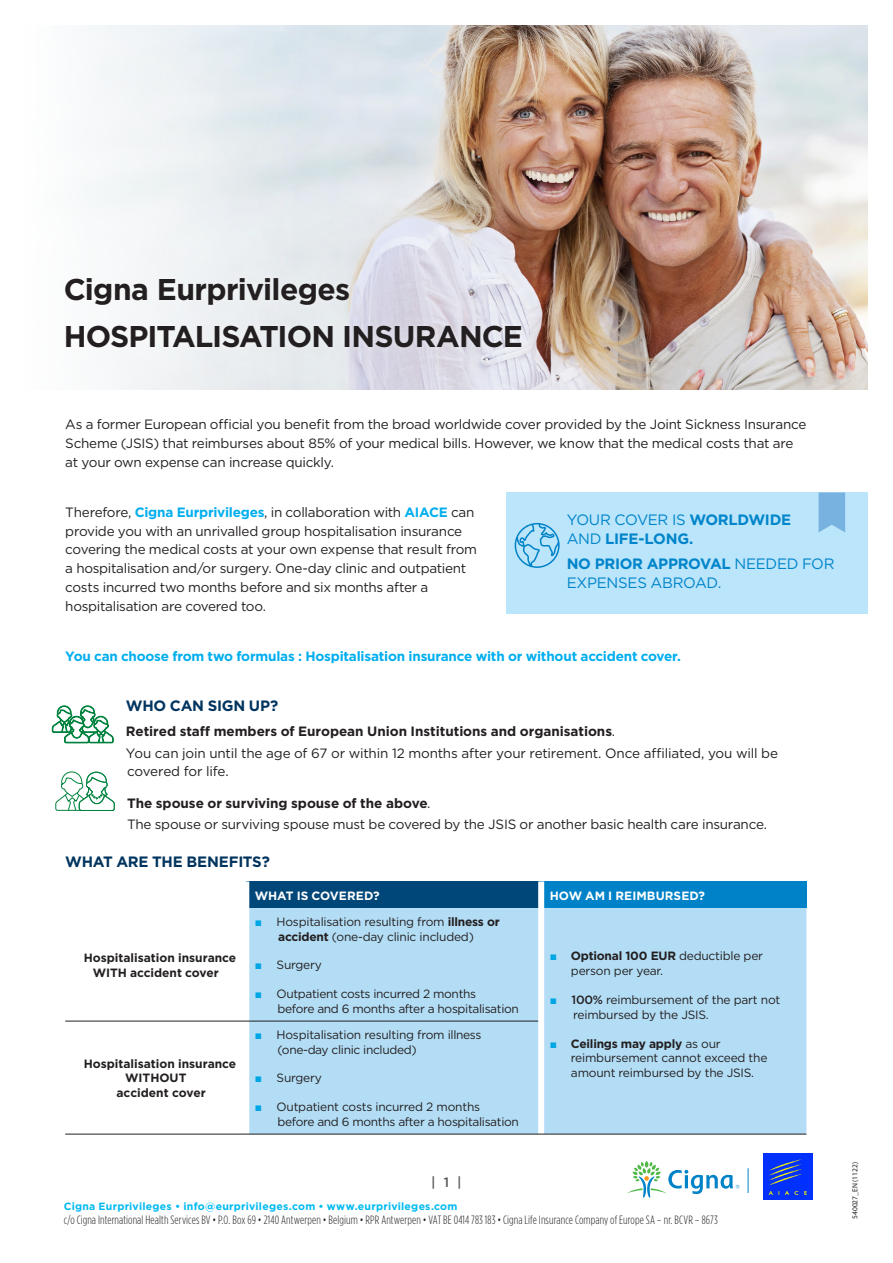
<style>
.page{position:relative;width:893px;height:1263px;background:#fff}
.page>*{position:absolute;margin:0;border:0;box-sizing:border-box;transform-origin:0 0}
._1-Grote_Titel{font:700 30px "Gotham";letter-spacing:-.03em;color:#231f20}
.Body{font:15px/18.8px "Gotham";letter-spacing:-.02em;color:#0084ca}
.Body-2{font:700 15px/18.8px "Gotham";letter-spacing:-.02em;color:#0084ca}
.Body-3{font:700 15px "Gotham";letter-spacing:-.02em;color:#00345e}
.Body-4{font:13.5px/18.8px "Gotham";letter-spacing:-.02em;color:#231f20}
.Body-5{font:700 13.5px "Gotham";letter-spacing:-.005em;color:#231f20}
.Body-6{font:700 13.5px "Gotham";letter-spacing:-.015em;color:#00aeef}
.t1{font:500 13.5px "Gotham";color:#57585a}
.t2{font:12px/14.4px "Gotham";letter-spacing:-.02em;color:#231f20}
.t3{font:300 12px "Gotham Condensed";letter-spacing:.01em;color:#231f20}
.t4{font:700 12px/15px "Gotham";color:#231f20}
.T-Hoofding_TXT_WIT{font:700 12px "Gotham";letter-spacing:.005em;color:#fff}
.t5{font:700 10.5px "Gotham";letter-spacing:.02em;color:#00baf1}
.t6{font:7.5px "Myriad Pro";color:#231f20}
.s1{font-weight:700;color:#00aeef}
.s2{font-weight:400}
.s3{font-weight:700}
.s4{font-family:"Arial";color:#00a5e3}
.s5{font-weight:500}
</style>
<div class="page">
<svg style="left:627px;top:1161px;width:112px;height:37px"></svg>
<svg style="left:748px;top:1168px;width:1px;height:25px"></svg>
<img style="left:763px;top:1154px;width:49px;height:45px">
<img style="left:89px;top:26px;width:778px;height:363px">
<div style="left:246px;top:881px;width:295px;height:27px;background:#004779"></div>
<div style="left:541px;top:881px;width:265px;height:27px;background:#0082c8"></div>
<div style="left:249px;top:908px;width:557px;height:226px;background:#b3ddf5"></div>
<div style="left:243px;top:881px;width:6px;height:27px;background:#fff"></div>
<div style="left:538px;top:881px;width:6px;height:27px;background:#fff"></div>
<div style="left:538px;top:908px;width:6px;height:113px;background:#fff"></div>
<div style="left:538px;top:1021px;width:6px;height:113px;background:#fff"></div>
<hr style="left:65px;top:1021px;width:181px;height:1px;background:#231f20">
<hr style="left:65px;top:1134px;width:181px;height:1px;background:#231f20">
<hr style="left:246px;top:1021px;width:292px;height:1px;background:#231f20">
<hr style="left:246px;top:1134px;width:295px;height:1px;background:#231f20">
<hr style="left:541px;top:1134px;width:265px;height:1px;background:#231f20">
<svg style="left:55px;top:771px;width:60px;height:40px"></svg>
<svg style="left:52px;top:705px;width:62px;height:38px"></svg>
<div style="left:58px;top:271px;width:471px;height:84px;background:#fff;opacity:.4"></div>
<div style="left:506px;top:492px;width:361px;height:122px;background:#bae5fa"></div>
<svg style="left:819px;top:492px;width:26px;height:40px"></svg>
<svg style="left:515px;top:523px;width:45px;height:45px"></svg>
<p class="_1-Grote_Titel" style="left:64px;top:270px;width:288px">Cigna Eurprivileges</p>
<p class="_1-Grote_Titel" style="left:64px;top:316px;width:461px">HOSPITALISATION INSURANCE</p>
<p class="Body-4" style="left:65px;top:415px;width:743px">As a former European official you benefit from the broad worldwide cover provided by the Joint Sickness Insurance<br>Scheme (JSIS) that reimburses about 85% of your medical bills. However, we know that the medical costs that are at your own expense can increase quickly.</p>
<p class="Body-4" style="left:65px;top:502px;width:413px">Therefore, <span class="s1">Cigna Eurprivileges</span>, in collaboration with <span class="s1">AIACE</span> can provide you with an unrivalled group hospitalisation insurance covering the medical costs at your own expense that result from a hospitalisation and/or surgery. One-day clinic and outpatient costs incurred two months before and six months after a hospitalisation are covered too.</p>
<p class="Body-6" style="left:65px;top:647px;width:617px">You can choose from two formulas : Hospitalisation insurance with or without accident cover.</p>
<p class="Body-3" style="left:126px;top:696px;width:154px">WHO CAN SIGN UP?</p>
<p class="Body-5" style="left:126px;top:722px;width:491px">Retired staff members of European Union Institutions and organisations<span class="s2">.</span></p>
<p class="Body-4" style="left:126px;top:743px;width:653px">You can join until the age of 67 or within 12 months after your retirement. Once affiliated, you will be covered for life.</p>
<p class="Body-5" style="left:127px;top:794px;width:305px">The spouse or surviving spouse of the above<span class="s2">.</span></p>
<p class="Body-4" style="left:127px;top:815px;width:642px">The spouse or surviving spouse must be covered by the JSIS or another basic health care insurance.</p>
<p class="Body-3" style="left:65px;top:851px;width:206px">WHAT ARE THE BENEFITS?</p>
<p class="T-Hoofding_TXT_WIT" style="left:255px;top:887px;width:126px">WHAT IS COVERED?</p>
<p class="T-Hoofding_TXT_WIT" style="left:550px;top:887px;width:157px">HOW AM I REIMBURSED?</p>
<p class="Body-2" style="left:567px;top:510px;width:226px"><span class="s2">YOUR COVER IS</span> WORLDWIDE<br><span class="s2">AND</span> LIFE-LONG.</p>
<p class="Body" style="left:567px;top:554px;width:269px"><span class="s3">NO PRIOR APPROVAL</span> NEEDED FOR<br>EXPENSES ABROAD.</p>
<p class="t4" style="left:93px;top:950px;width:145px;text-indent:-9px">Hospitalisation insurance<br>WITH accident cover</p>
<p class="t4" style="left:84px;top:1056px;width:154px">Hospitalisation insurance</p>
<p class="t4" style="left:125px;top:1070px;width:63px">WITHOUT</p>
<p class="t4" style="left:117px;top:1085px;width:91px">accident cover</p>
<p class="t2" style="left:255px;top:914px;width:247px;text-align:center"><span class="s4">■</span> Hospitalisation resulting from <span class="s3">illness or accident</span> (one-day clinic included)</p>
<p class="t2" style="left:255px;top:958px;width:69px"><span class="s4">■</span> Surgery</p>
<p class="t2" style="left:277px;top:986px;width:243px;text-indent:-23px"><span class="s4">■</span> Outpatient costs incurred 2 months<br>before and 6 months after a hospitalisation</p>
<p class="t2" style="left:277px;top:1027px;width:205px;text-indent:-23px"><span class="s4">■</span> Hospitalisation resulting from illness (one-day clinic included)</p>
<p class="t2" style="left:255px;top:1071px;width:69px"><span class="s4">■</span> Surgery</p>
<p class="t2" style="left:277px;top:1099px;width:243px;text-indent:-23px"><span class="s4">■</span> Outpatient costs incurred 2 months before and 6 months after a hospitalisation</p>
<p class="t2" style="left:571px;top:949px;width:194px;text-indent:-21px"><span class="s4">■</span> <span class="s3">Optional 100 EUR</span> deductible per person per year.</p>
<p class="t2" style="left:573px;top:992px;width:209px;line-height:15px;text-indent:-24px"><span class="s4">■</span> <span class="s5">100%</span> reimbursement of the part not reimbursed by the JSIS.</p>
<p class="t2" style="left:571px;top:1036px;width:198px;text-indent:-21px"><span class="s4">■</span> <span class="s3">Ceilings may apply</span> as our reimbursement cannot exceed the amount reimbursed by the JSIS.</p>
<p class="t1" style="left:431px;top:1173px;width:32px">| 1 |</p>
<p class="t5" style="left:64px;top:1199px;width:395px">Cigna Eurprivileges • info@eurprivileges.com • www.eurprivileges.com</p>
<p class="t3" style="left:64px;top:1213px;width:655px">c/o Cigna International Health Services BV • P.O. Box 69 • 2140 Antwerpen • Belgium • RPR Antwerpen • VAT BE 0414 783 183 • Cigna Life Insurance Company of Europe SA – nr. BCVR – 8673</p>
<p class="t6" style="left:850px;top:1219px;width:58px;rotate:-90deg">540027_EN (1122)</p>
</div>
